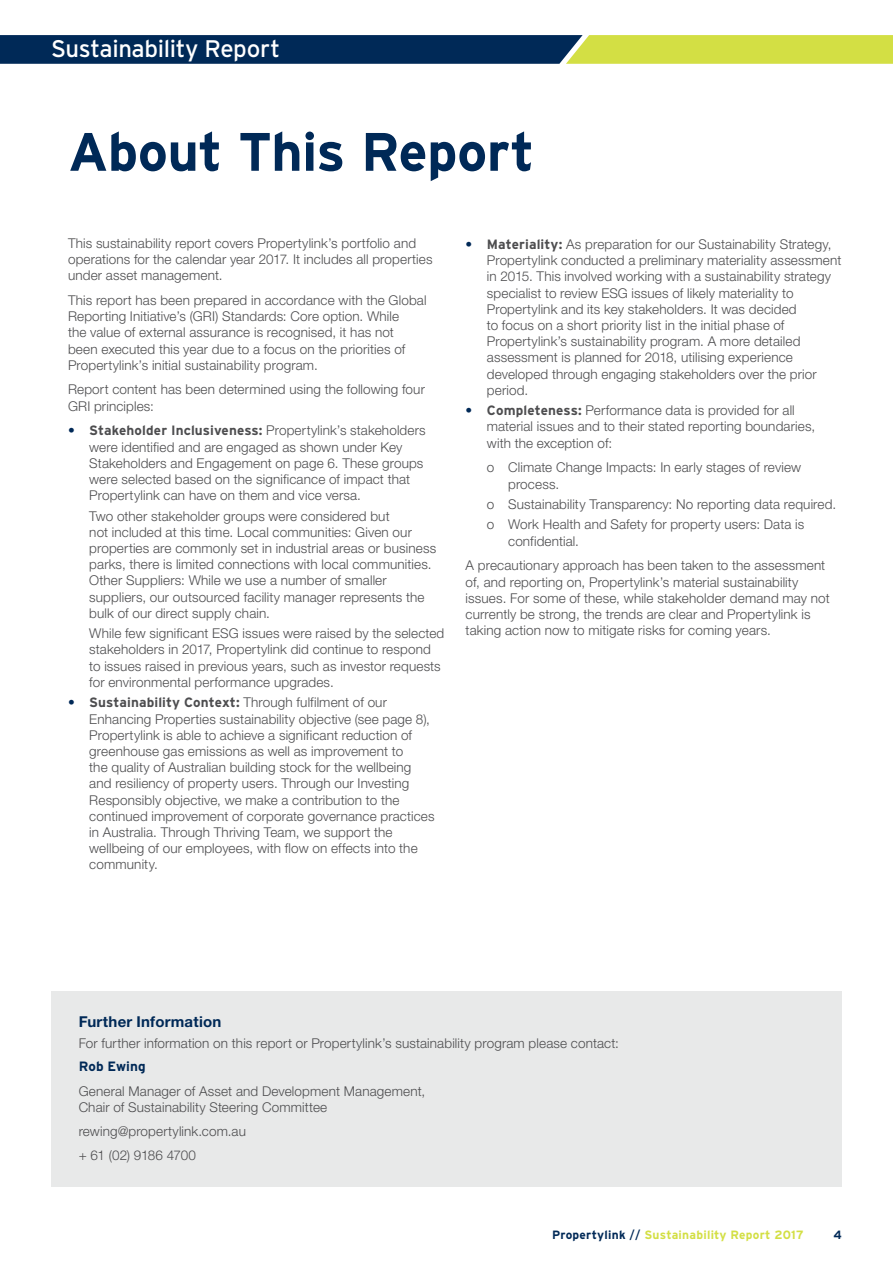
<style>
.page{position:relative;width:893px;height:1263px;background:#fff}
.page>*{position:absolute;margin:0;border:0;box-sizing:border-box;transform-origin:0 0}
.t1{font:700 54px "Interstate";letter-spacing:-.01em;color:#002957}
.t2{font:24px "Interstate";letter-spacing:-.015em;color:#fff}
.t3{font:700 15px "Helvetica Neue LT Std";letter-spacing:.015em;color:#002957}
.t4{font:300 13.5px/16.2px "Helvetica Neue LT Std";letter-spacing:.01em;color:#4d4d4f}
.t5{font:700 13.5px "Interstate";letter-spacing:.005em;color:#4d4d4f}
.t6{font:700 13.5px "Interstate";letter-spacing:.005em;color:#002957}
.t7{font:700 12px "Interstate";letter-spacing:.02em;color:#d3df44}
.t8{font:700 12px "Interstate";color:#002957}
.s1{color:#002957}
.s2{font-family:"Interstate";font-weight:700}
.s3{font-family:"Helvetica Neue LT Std";font-weight:300;color:#002957}
.s4{font-family:"Helvetica Neue LT Std";font-weight:300}
.s5{font-weight:400;color:#002957}
</style>
<div class="page">
<svg style="left:0;top:35px;width:893px;height:29px;background:#4e6c53"></svg>
<div style="left:51px;top:991px;width:791px;height:195px;background:#e8e9e9"></div>
<h2 class="t2" style="left:51px;top:36px;width:230px">Sustainability Report</h2>
<h1 class="t1" style="left:68px;top:122px;width:468px">About This Report</h1>
<p class="t4" style="left:68px;top:235px;width:366px">This sustainability report covers Propertylink’s portfolio and operations for the calendar year 2017. It includes all properties under asset management.</p>
<p class="t4" style="left:68px;top:292px;width:360px">This report has been prepared in accordance with the Global Reporting Initiative’s (GRI) Standards: Core option. While<br>the value of external assurance is recognised, it has not been executed this year due to a focus on the priorities of Propertylink’s initial sustainability program.</p>
<p class="t4" style="left:68px;top:381px;width:358px">Report content has been determined using the following four<br>GRI principles:</p>
<p class="t4" style="left:89px;top:422px;width:338px;text-indent:-21px"><span class="s1">•</span> <span class="s2">Stakeholder Inclusiveness:</span> Propertylink’s stakeholders were identified and are engaged as shown under Key Stakeholders and Engagement on page 6. These groups were selected based on the significance of impact that Propertylink can have on them and vice versa.</p>
<p class="t4" style="left:89px;top:507px;width:348px">Two other stakeholder groups were considered but<br>not included at this time. Local communities: Given our properties are commonly set in industrial areas or business parks, there is limited connections with local communities.<br>Other Suppliers: While we use a number of smaller suppliers, our outsourced facility manager represents the bulk of our direct supply chain.</p>
<p class="t4" style="left:89px;top:625px;width:357px">While few significant ESG issues were raised by the selected stakeholders in 2017, Propertylink did continue to respond to issues raised in previous years, such as investor requests for environmental performance upgrades.</p>
<p class="t5" style="left:68px;top:695px;width:320px"><span class="s3">•</span> Sustainability Context: <span class="s4">Through fulfilment of our</span></p>
<p class="t4" style="left:89px;top:710px;width:347px">Enhancing Properties sustainability objective (see page 8), Propertylink is able to achieve a significant reduction of greenhouse gas emissions as well as improvement to<br>the quality of Australian building stock for the wellbeing and resiliency of property users. Through our Investing Responsibly objective, we make a contribution to the continued improvement of corporate governance practices in Australia. Through Thriving Team, we support the wellbeing of our employees, with flow on effects into the community.</p>
<p class="t4" style="left:487px;top:236px;width:356px;text-indent:-21px"><span class="s1">•</span> <span class="s2">Materiality:</span> As preparation for our Sustainability Strategy, Propertylink conducted a preliminary materiality assessment in 2015. This involved working with a sustainability strategy specialist to review ESG issues of likely materiality to Propertylink and its key stakeholders. It was decided<br>to focus on a short priority list in the initial phase of Propertylink’s sustainability program. A more detailed assessment is planned for 2018, utilising experience developed through engaging stakeholders over the prior period.</p>
<p class="t4" style="left:487px;top:402px;width:330px;text-indent:-21px"><span class="s1">•</span> <span class="s2">Completeness:</span> Performance data is provided for all material issues and to their stated reporting boundaries, with the exception of:</p>
<p class="t4" style="left:508px;top:459px;width:294px;text-indent:-21px">o Climate Change Impacts: In early stages of review process.</p>
<p class="t4" style="left:487px;top:494px;width:351px;line-height:20.4px">o Sustainability Transparency: No reporting data required. o Work Health and Safety for property users: Data is</p>
<p class="t4" style="left:466px;top:528px;width:361px;line-height:24.8px;text-indent:43px">confidential.<br>A precautionary approach has been taken to the assessment</p>
<p class="t4" style="left:466px;top:573px;width:366px">of, and reporting on, Propertylink’s material sustainability issues. For some of these, while stakeholder demand may not currently be strong, the trends are clear and Propertylink is taking action now to mitigate risks for coming years.</p>
<p class="t3" style="left:79px;top:1012px;width:144px">Further Information</p>
<p class="t4" style="left:79px;top:1034px;width:542px">For further information on this report or Propertylink’s sustainability program please contact:</p>
<p class="t6" style="left:79px;top:1059px;width:69px">Rob Ewing</p>
<p class="t4" style="left:79px;top:1083px;width:348px">General Manager of Asset and Development Management,<br>Chair of Sustainability Steering Committee</p>
<p class="t4" style="left:79px;top:1119px;width:169px;line-height:23.7px">rewing@propertylink.com.au + 61 (02) 9186 4700</p>
<p class="t7" style="left:552px;top:1227px;width:253px"><span class="s1">Propertylink</span> <span class="s5">//</span> Sustainability Report 2017</p>
<p class="t8" style="left:834px;top:1227px;width:10px">4</p>
</div>
